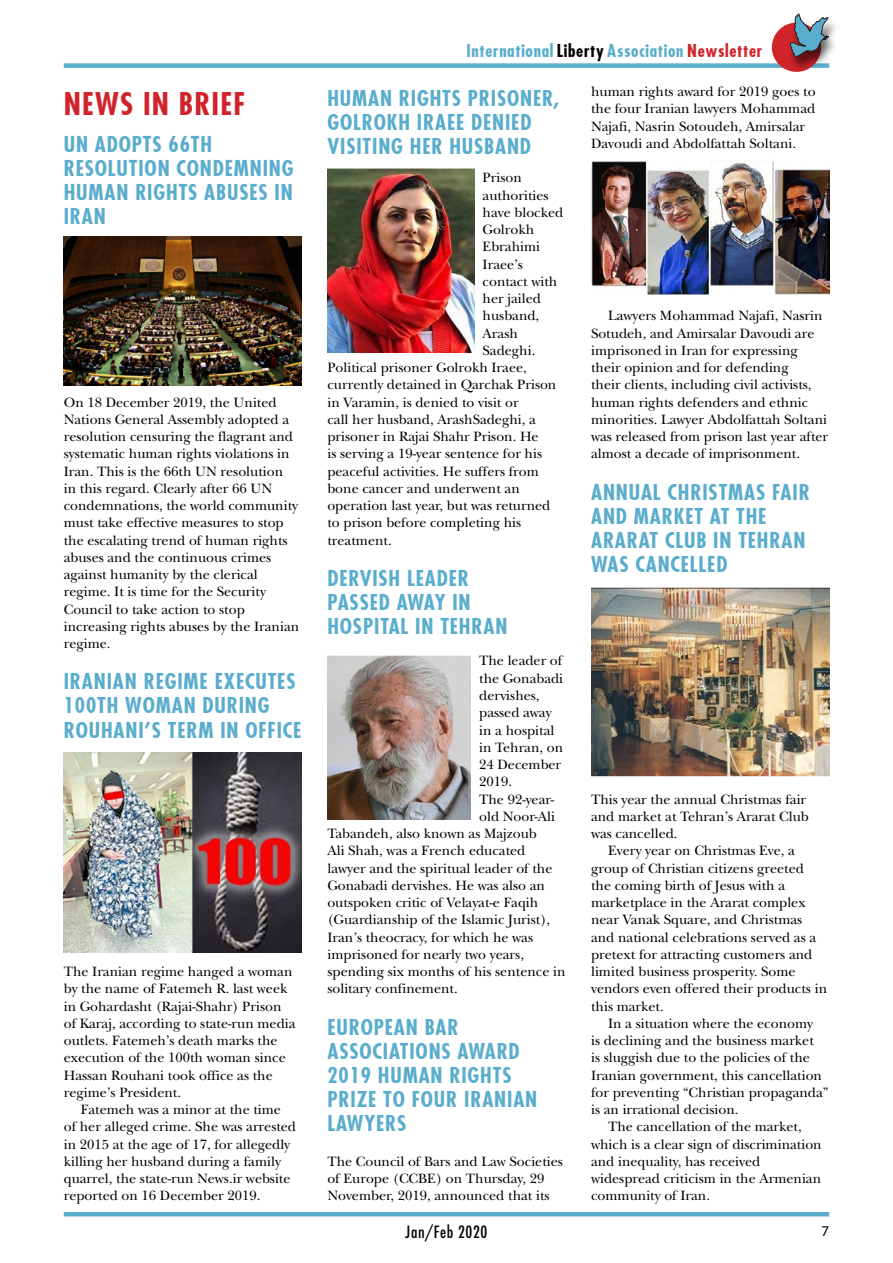
<style>
.page{position:relative;width:893px;height:1263px;background:#fff}
.page>*{position:absolute;margin:0;border:0;box-sizing:border-box;transform-origin:0 0}
._01_Headline_Unalign{font:700 condensed 30px "Futura";letter-spacing:.04em;color:#d1232a}
._02_News_In_Brief_su{font:700 condensed 21px/24px "Futura";letter-spacing:.04em;color:#5aadcd}
.t1{font:700 condensed 17.1px "Futura";letter-spacing:.04em;color:#5aadcd}
.t2{font:500 condensed 16.5px "Futura";letter-spacing:.04em;color:#000}
.t3{font:15px "Myriad Pro";color:#000}
._03_BODY_First_Para{font:14.1px/17.2px "New Baskerville Std";color:#000}
._03_BODY_no_hyphenat{font:14.1px/17.2px "New Baskerville Std";color:#000}
.s1{color:#000}
.s2{color:#d1232a}
</style>
<div class="page">
<div style="left:64px;top:63px;width:765px;height:5px;background:#5aadcd"></div>
<div style="left:772px;top:23px;width:49px;height:49px;background:#d1232a;border-radius:50%"></div>
<div style="left:787px;top:15px;width:52px;height:58px;background:#000;opacity:.61"></div>
<svg style="left:789px;top:14px;width:40px;height:43px"></svg>
<hr style="left:64px;top:1212px;width:765px;height:4px;background:#5aadcd">
<img style="left:64px;top:753px;width:238px;height:199px">
<img style="left:591px;top:161px;width:238px;height:134px">
<img style="left:591px;top:587px;width:238px;height:190px">
<img style="left:327px;top:655px;width:144px;height:164px">
<img style="left:327px;top:168px;width:147px;height:185px">
<img style="left:64px;top:237px;width:238px;height:148px">
<p class="_01_Headline_Unalign" style="left:64px;top:85px;width:183px">NEWS IN BRIEF</p>
<p class="_02_News_In_Brief_su" style="left:64px;top:132px;width:231px">UN ADOPTS 66TH<br>RESOLUTION CONDEMNING<br>HUMAN RIGHTS ABUSES IN<br>IRAN</p>
<p class="_03_BODY_First_Para" style="left:64px;top:394px;width:237px">On 18 December 2019, the United Nations General Assembly adopted a resolution censuring the flagrant and systematic human rights violations in Iran. This is the 66th UN resolution<br>in this regard. Clearly after 66 UN condemnations, the world community must take effective measures to stop the escalating trend of human rights abuses and the continuous crimes against humanity by the clerical regime. It is time for the Security Council to take action to stop increasing rights abuses by the Iranian regime.</p>
<p class="_02_News_In_Brief_su" style="left:64px;top:670px;width:239px">IRANIAN REGIME EXECUTES<br>100TH WOMAN DURING<br>ROUHANI’S TERM IN OFFICE</p>
<p class="_03_BODY_First_Para" style="left:64px;top:963px;width:233px">The Iranian regime hanged a woman by the name of Fatemeh R. last week in Gohardasht (Rajai-Shahr) Prison of Karaj, according to state-run media outlets. Fatemeh’s death marks the execution of the 100th woman since Hassan Rouhani took office as the regime’s President.</p>
<p class="_03_BODY_no_hyphenat" style="left:64px;top:1101px;width:234px;text-indent:17px">Fatemeh was a minor at the time of her alleged crime. She was arrested in 2015 at the age of 17, for allegedly killing her husband during a family quarrel, the state-run News.ir website reported on 16 December 2019.</p>
<p class="t1" style="left:467px;top:40px;width:297px">International <span class="s1">Liberty</span> Association <span class="s2">Newsletter</span></p>
<p class="_02_News_In_Brief_su" style="left:327px;top:86px;width:233px">HUMAN RIGHTS PRISONER,<br>GOLROKH IRAEE DENIED<br>VISITING HER HUSBAND</p>
<p class="_03_BODY_First_Para" style="left:483px;top:169px;width:82px">Prison authorities have blocked<br>Golrokh<br>Ebrahimi<br>Iraee’s contact with her jailed husband,<br>Arash<br>Sadeghi.</p>
<p class="_03_BODY_First_Para" style="left:327px;top:359px;width:230px">Political prisoner Golrokh Iraee, currently detained in Qarchak Prison in Varamin, is denied to visit or<br>call her husband, ArashSadeghi, a prisoner in Rajai Shahr Prison. He<br>is serving a 19-year sentence for his peaceful activities. He suffers from bone cancer and underwent an operation last year, but was returned to prison before completing his treatment.</p>
<p class="_02_News_In_Brief_su" style="left:327px;top:566px;width:181px">DERVISH LEADER<br>PASSED AWAY IN<br>HOSPITAL IN TEHRAN</p>
<p class="_03_BODY_First_Para" style="left:479px;top:652px;width:86px">The leader of the Gonabadi dervishes, passed away in a hospital in Tehran, on<br>24 December<br>2019.</p>
<p class="_03_BODY_First_Para" style="left:479px;top:790px;width:76px">The 92-year-</p>
<p class="_03_BODY_First_Para" style="left:479px;top:808px;width:77px">old Noor-Ali</p>
<p class="_03_BODY_First_Para" style="left:327px;top:825px;width:211px">Tabandeh, also known as Majzoub</p>
<p class="_03_BODY_First_Para" style="left:327px;top:842px;width:199px">Ali Shah, was a French educated</p>
<p class="_03_BODY_First_Para" style="left:327px;top:859px;width:227px">lawyer and the spiritual leader of the</p>
<p class="_03_BODY_First_Para" style="left:327px;top:877px;width:219px">Gonabadi dervishes. He was also an</p>
<p class="_03_BODY_First_Para" style="left:327px;top:894px;width:212px">outspoken critic of Velayat-e Faqih</p>
<p class="_03_BODY_First_Para" style="left:327px;top:911px;width:224px">(Guardianship of the Islamic Jurist),</p>
<p class="_03_BODY_First_Para" style="left:327px;top:928px;width:207px">Iran’s theocracy, for which he was</p>
<p class="_03_BODY_First_Para" style="left:327px;top:946px;width:198px">imprisoned for nearly two years,</p>
<p class="_03_BODY_First_Para" style="left:327px;top:963px;width:240px">spending six months of his sentence in</p>
<p class="_03_BODY_First_Para" style="left:327px;top:980px;width:132px">solitary confinement.</p>
<p class="_02_News_In_Brief_su" style="left:327px;top:1015px;width:211px">EUROPEAN BAR<br>ASSOCIATIONS AWARD<br>2019 HUMAN RIGHTS<br>PRIZE TO FOUR IRANIAN<br>LAWYERS</p>
<p class="_03_BODY_First_Para" style="left:327px;top:1153px;width:237px">The Council of Bars and Law Societies of Europe (CCBE) on Thursday, 29<br>November, 2019, announced that its</p>
<p class="_03_BODY_First_Para" style="left:591px;top:83px;width:226px">human rights award for 2019 goes to the four Iranian lawyers Mohammad Najafi, Nasrin Sotoudeh, Amirsalar Davoudi and Abdolfattah Soltani.</p>
<p class="_03_BODY_no_hyphenat" style="left:591px;top:307px;width:239px;text-indent:17px">Lawyers Mohammad Najafi, Nasrin Sotudeh, and Amirsalar Davoudi are imprisoned in Iran for expressing their opinion and for defending<br>their clients, including civil activists, human rights defenders and ethnic minorities. Lawyer Abdolfattah Soltani was released from prison last year after almost a decade of imprisonment.</p>
<p class="_02_News_In_Brief_su" style="left:591px;top:480px;width:220px">ANNUAL CHRISTMAS FAIR<br>AND MARKET AT THE<br>ARARAT CLUB IN TEHRAN<br>WAS CANCELLED</p>
<p class="_03_BODY_First_Para" style="left:591px;top:790px;width:219px">This year the annual Christmas fair and market at Tehran’s Ararat Club was cancelled.</p>
<p class="_03_BODY_no_hyphenat" style="left:591px;top:842px;width:238px;text-indent:17px">Every year on Christmas Eve, a group of Christian citizens greeted the coming birth of Jesus with a marketplace in the Ararat complex near Vanak Square, and Christmas and national celebrations served as a pretext for attracting customers and limited business prosperity. Some vendors even offered their products in this market.</p>
<p class="_03_BODY_no_hyphenat" style="left:591px;top:1015px;width:239px;text-indent:17px">In a situation where the economy<br>is declining and the business market<br>is sluggish due to the policies of the Iranian government, this cancellation for preventing “Christian propaganda” is an irrational decision.</p>
<p class="_03_BODY_no_hyphenat" style="left:591px;top:1118px;width:232px;text-indent:17px">The cancellation of the market, which is a clear sign of discrimination and inequality, has received widespread criticism in the Armenian community of Iran.</p>
<p class="t2" style="left:406px;top:1222px;width:83px">Jan/Feb 2020</p>
<p class="t3" style="left:821px;top:1222px;width:9px">7</p>
</div>
